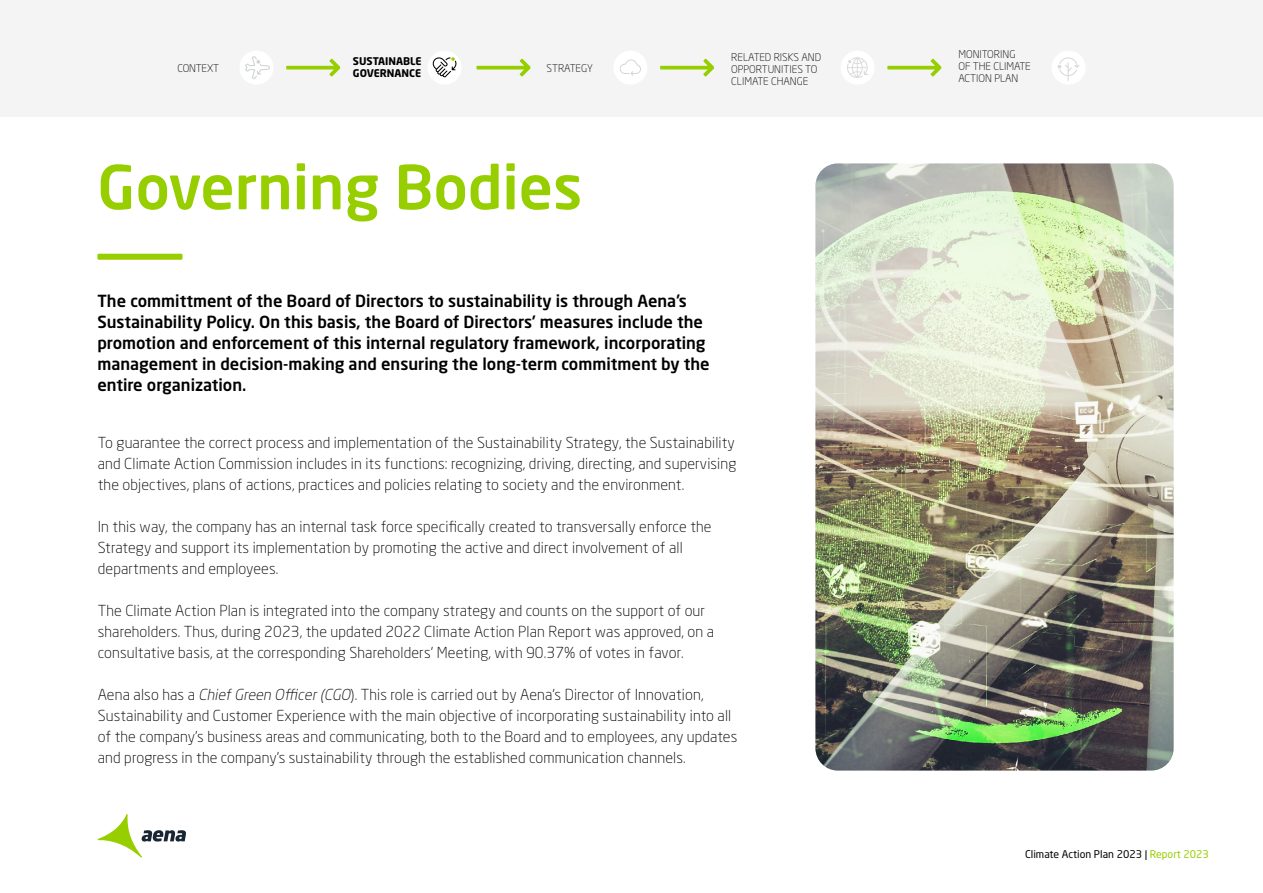
<style>
.page{position:relative;width:1263px;height:893px;background:#fff}
.page>*{position:absolute;margin:0;border:0;box-sizing:border-box;transform-origin:0 0}
.t1{font:500 60px "Neo Sans Std";color:#96ce00}
.t2{font:500 16.5px/21px "Neo Sans Std";color:#000}
.t3{font:300 15px/21px "Neo Sans Std";letter-spacing:.01em;color:#000}
.t4{font:300 10.5px/12px "Neo Sans Std";color:#000}
.t5{font:10.5px "Neo Sans Std";color:#000}
.t6{font:700 10.5px/12px "Neo Sans Std";color:#000}
.s1{font-style:italic}
.s2{color:#96ce00}
</style>
<div class="page">
<svg style="left:98px;top:814px;width:88px;height:44px"></svg>
<div style="left:0;top:0;width:1263px;height:117px;background:#f4f4f5"></div>
<div style="left:239px;top:51px;width:34px;height:34px;background:#fff;border-radius:50%"></div>
<div style="left:428px;top:51px;width:34px;height:34px;background:#fff;border-radius:50%"></div>
<div style="left:613px;top:51px;width:34px;height:34px;background:#fff;border-radius:50%"></div>
<div style="left:841px;top:51px;width:34px;height:34px;background:#fff;border-radius:50%"></div>
<div style="left:1051px;top:51px;width:34px;height:34px;background:#fff;border-radius:50%"></div>
<svg style="left:432px;top:57px;width:25px;height:20px"></svg>
<svg style="left:245px;top:56px;width:25px;height:23px"></svg>
<svg style="left:286px;top:59px;width:54px;height:18px"></svg>
<svg style="left:887px;top:59px;width:54px;height:18px"></svg>
<svg style="left:660px;top:59px;width:54px;height:18px"></svg>
<svg style="left:476px;top:59px;width:55px;height:18px"></svg>
<svg style="left:620px;top:59px;width:21px;height:17px"></svg>
<svg style="left:847px;top:57px;width:21px;height:21px"></svg>
<svg style="left:1057px;top:57px;width:23px;height:24px"></svg>
<img style="left:815px;top:163px;width:359px;height:608px">
<div style="left:97px;top:254px;width:85px;height:6px;background:#96ce00"></div>
<p class="t4" style="left:177px;top:62px;width:43px">CONTEXT</p>
<p class="t6" style="left:353px;top:55px;width:70px">SUSTAINABLE<br>GOVERNANCE</p>
<p class="t4" style="left:546px;top:62px;width:48px">STRATEGY</p>
<p class="t4" style="left:731px;top:51px;width:91px">RELATED RISKS AND<br>OPPORTUNITIES TO<br>CLIMATE CHANGE</p>
<p class="t1" style="left:97px;top:149px;width:486px">Governing Bodies</p>
<p class="t2" style="left:97px;top:290px;width:614px">The committment of the Board of Directors to sustainability is through Aena’s Sustainability Policy. On this basis, the Board of Directors’ measures include the promotion and enforcement of this internal regulatory framework, incorporating management in decision-making and ensuring the long-term commitment by the</p>
<p class="t2" style="left:97px;top:374px;width:150px">entire organization.</p>
<p class="t3" style="left:98px;top:431px;width:639px">To guarantee the correct process and implementation of the Sustainability Strategy, the Sustainability</p>
<p class="t3" style="left:98px;top:452px;width:640px">and Climate Action Commission includes in its functions: recognizing, driving, directing, and supervising</p>
<p class="t3" style="left:98px;top:473px;width:588px">the objectives, plans of actions, practices and policies relating to society and the environment.</p>
<p class="t3" style="left:98px;top:515px;width:615px">In this way, the company has an internal task force specifically created to transversally enforce the</p>
<p class="t3" style="left:98px;top:536px;width:586px">Strategy and support its implementation by promoting the active and direct involvement of all</p>
<p class="t3" style="left:98px;top:557px;width:182px">departments and employees.</p>
<p class="t3" style="left:98px;top:599px;width:618px">The Climate Action Plan is integrated into the company strategy and counts on the support of our shareholders. Thus, during 2023, the updated 2022 Climate Action Plan Report was approved, on a consultative basis, at the corresponding Shareholders’ Meeting, with 90.37% of votes in favor.</p>
<p class="t3" style="left:98px;top:683px;width:635px">Aena also has a <span class="s1">Chief Green Officer(CGO</span>). This role is carried out by Aena’s Director of Innovation,<br>Sustainability and Customer Experience with the main objective of incorporating sustainability into all</p>
<p class="t3" style="left:98px;top:725px;width:641px">of the company’s business areas and communicating, both to the Board and to employees, any updates</p>
<p class="t3" style="left:98px;top:746px;width:589px">and progress in the company’s sustainability through the established communication channels.</p>
<p class="t4" style="left:958px;top:48px;width:74px">MONITORING<br>OF THE CLIMATE<br>ACTION PLAN</p>
<p class="t5" style="left:1025px;top:847px;width:185px">Climate Action Plan 2023 | <span class="s2">Report 2023</span></p>
</div>
